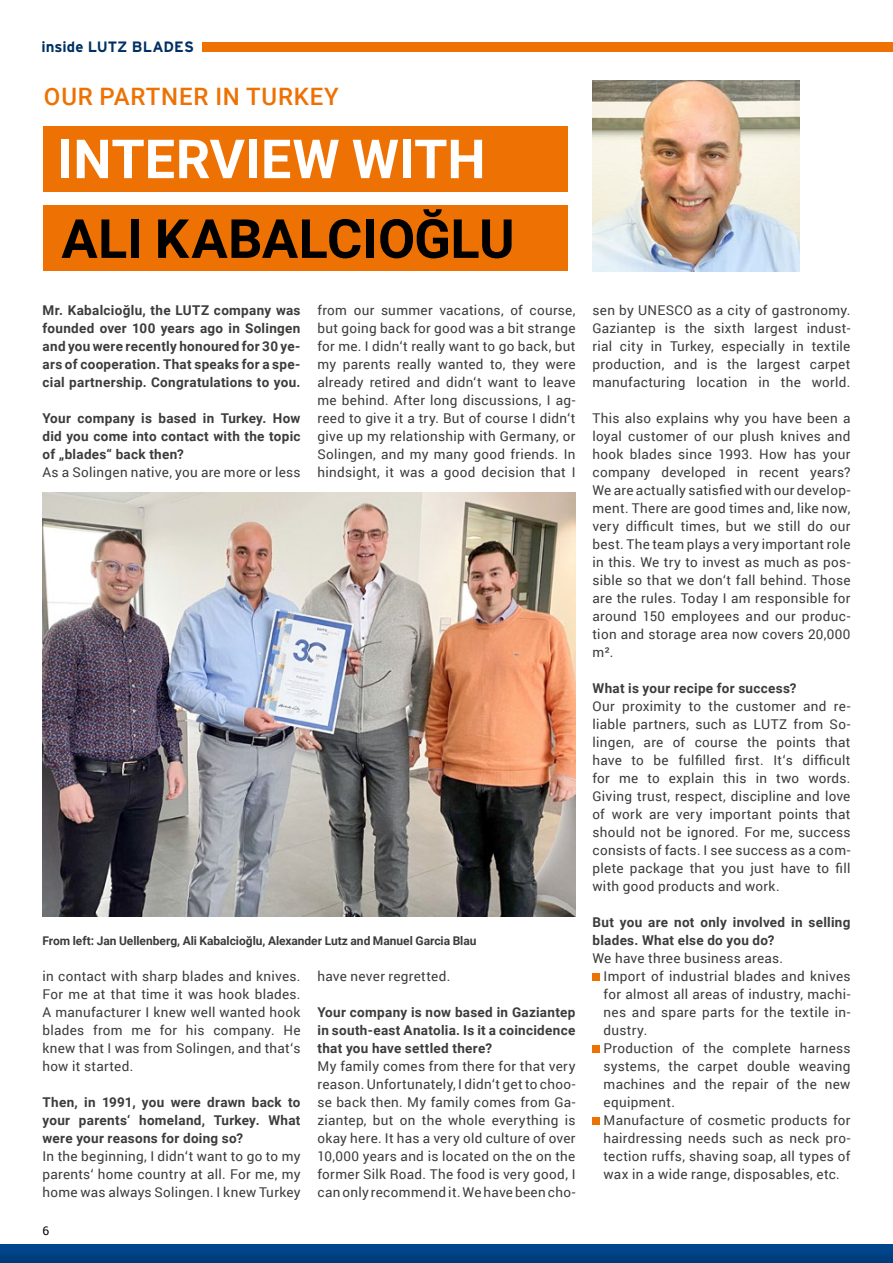
<style>
.page{position:relative;width:893px;height:1263px;background:#fff}
.page>*{position:absolute;margin:0;border:0;box-sizing:border-box;transform-origin:0 0}
.t1{font:700 54px "Roboto";letter-spacing:-.005em;color:#000}
.t2{font:700 54px "Roboto";color:#fff}
.t3{font:500 24px "Roboto";letter-spacing:.035em;color:#ee7203}
.t4{font:700 15px "Interstate";letter-spacing:.005em;color:#003063}
.t5{font:13.5px/18px "Roboto";letter-spacing:.02em;color:#3c3c3b;text-align:justify}
.t6{font:700 13.5px/18px "Roboto";letter-spacing:.02em;color:#3c3c3b;text-align:justify}
.t7{font:700 12px "Roboto";color:#3c3c3b}
.t8{font:12px "Roboto";color:#000}
</style>
<div class="page">
<div style="left:0;top:1245px;width:893px;height:18px;background:linear-gradient(to right,#004183,#004183)"></div>
<div style="left:202px;top:42px;width:691px;height:10px;background:#ee7203"></div>
<div style="left:43px;top:126px;width:524px;height:66px;background:#ee7203"></div>
<div style="left:43px;top:205px;width:524px;height:65px;background:#ee7203"></div>
<div style="left:592px;top:973px;width:8px;height:8px;background:#ee7203"></div>
<div style="left:592px;top:1045px;width:8px;height:8px;background:#ee7203"></div>
<div style="left:592px;top:1117px;width:8px;height:8px;background:#ee7203"></div>
<img style="left:592px;top:81px;width:208px;height:190px">
<img style="left:43px;top:492px;width:532px;height:425px">
<p class="t4" style="left:41px;top:38px;width:154px">inside LUTZ BLADES</p>
<h2 class="t3" style="left:44px;top:79px;width:296px">OUR PARTNER IN TURKEY</h2>
<h1 class="t2" style="left:57px;top:121px;width:430px">INTERVIEW WITH</h1>
<h1 class="t1" style="left:61px;top:201px;width:455px">ALI KABALCIOĞLU</h1>
<p class="t6" style="left:43px;top:300px;width:259px">Mr. Kabalcioğlu, the LUTZ company was founded over 100 years ago in Solingen and you were recently honoured for 30 ye&shy;ars of cooperation. That speaks for a spe&shy;cial partnership. Congratulations to you.</p>
<p class="t6" style="left:43px;top:408px;width:259px">Your company is based in Turkey. How did you come into contact with the topic of „blades“ back then?</p>
<p class="t5" style="left:43px;top:462px;width:259px">As a Solingen native, you are more or less</p>
<p class="t5" style="left:317px;top:300px;width:259px">from our summer vacations, of course, but going back for good was a bit strange for me. I didn‘t really want to go back, but my parents really wanted to, they were already retired and didn‘t want to leave me behind. After long discussions, I ag&shy;reed to give it a try. But of course I didn‘t give up my relationship with Germany, or Solingen, and my many good friends. In hindsight, it was a good decision that I</p>
<p class="t7" style="left:43px;top:932px;width:435px">From left: Jan Uellenberg, Ali Kabalcioğlu, Alexander Lutz and Manuel Garcia Blau</p>
<p class="t5" style="left:43px;top:966px;width:260px">in contact with sharp blades and knives.<br>For me at that time it was hook blades.<br>A manufacturer I knew well wanted hook blades from me for his company. He knew that I was from Solingen, and that‘s how it started.</p>
<p class="t6" style="left:43px;top:1092px;width:259px">Then, in 1991, you were drawn back to your parents‘ homeland, Turkey. What were your reasons for doing so?</p>
<p class="t5" style="left:43px;top:1146px;width:259px">In the beginning, I didn‘t want to go to my parents‘ home country at all. For me, my home was always Solingen. I knew Turkey</p>
<p class="t8" style="left:43px;top:1223px;width:8px">6</p>
<p class="t5" style="left:317px;top:966px;width:134px">have never regretted.</p>
<p class="t6" style="left:317px;top:1002px;width:259px">Your company is now based in Gaziantep in south-east Anatolia. Is it a coincidence that you have settled there?</p>
<p class="t5" style="left:317px;top:1056px;width:259px">My family comes from there for that very reason. Unfortunately, I didn‘t get to choo&shy;se back then. My family comes from Ga&shy;ziantep, but on the whole everything is okay here. It has a very old culture of over 10,000 years and is located on the on the former Silk Road. The food is very good, I can only recommend it. We have been cho-</p>
<p class="t5" style="left:592px;top:300px;width:259px">sen by UNESCO as a city of gastronomy.<br>Gaziantep is the sixth largest indust&shy;rial city in Turkey, especially in textile production, and is the largest carpet manufacturing location in the world.</p>
<p class="t5" style="left:592px;top:408px;width:259px">This also explains why you have been a loyal customer of our plush knives and hook blades since 1993. How has your company developed in recent years?<br>We are actually satisfied with our develop&shy;ment. There are good times and, like now, very difficult times, but we still do our best. The team plays a very important role in this. We try to invest as much as pos&shy;sible so that we don‘t fall behind. Those are the rules. Today I am responsible for around 150 employees and our produc&shy;tion and storage area now covers 20,000 m².</p>
<p class="t6" style="left:592px;top:678px;width:206px">What is your recipe for success?</p>
<p class="t5" style="left:592px;top:696px;width:259px">Our proximity to the customer and re&shy;liable partners, such as LUTZ from So&shy;lingen, are of course the points that have to be fulfilled first. It‘s difficult for me to explain this in two words.<br>Giving trust, respect, discipline and love of work are very important points that should not be ignored. For me, success consists of facts. I see success as a com&shy;plete package that you just have to fill with good products and work.</p>
<p class="t6" style="left:592px;top:912px;width:259px">But you are not only involved in selling blades. What else do you do?</p>
<p class="t5" style="left:604px;top:948px;width:248px;text-align:left;text-indent:-11px">We have three business areas.<br>Import of industrial blades and knives for almost all areas of industry, machi&shy;nes and spare parts for the textile in&shy;dustry.<br>Production of the complete harness systems, the carpet double weaving machines and the repair of the new equipment.<br>Manufacture of cosmetic products for hairdressing needs such as neck pro&shy;tection ruffs, shaving soap, all types of wax in a wide range, disposables, etc.</p>
</div>
